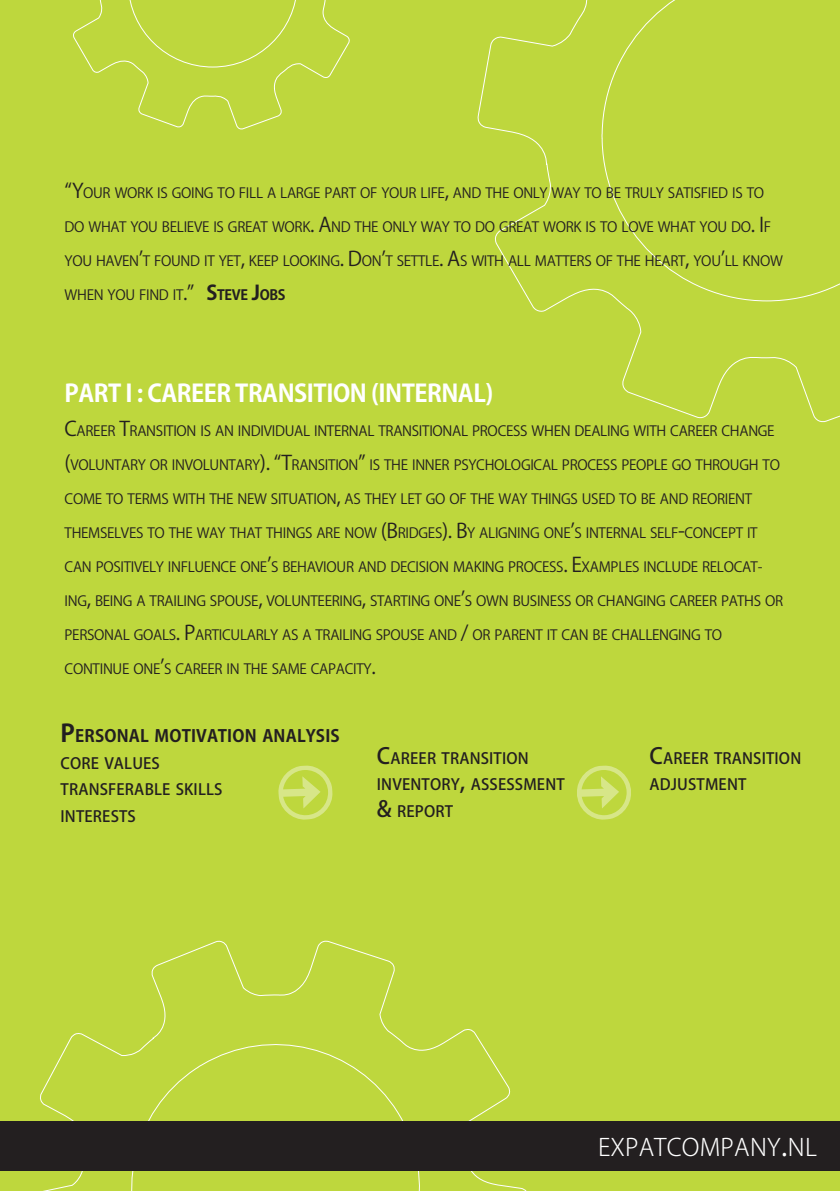
<style>
.page{position:relative;width:840px;height:1191px;background:#fff}
.page>*{position:absolute;margin:0;border:0;box-sizing:border-box;transform-origin:0 0}
.t1{font:700 24px "Koz Go Pr 6 N";letter-spacing:-.02em;color:#fff}
.t2{font:300 23.8px "Koz Go Pro";letter-spacing:.01em;color:#fff}
.t3{font:700 16.8px "Koz Go Pro";letter-spacing:.01em;color:#231f20}
.t4{font:500 15.4px/26.4px "Koz Go Pro";letter-spacing:.01em;color:#231f20}
.t5{font:14px "Koz Go Pr 6 N";letter-spacing:-.02em;color:#231f20}
.s1{font-size:20px}
.s2{font-weight:700;font-size:20px}
.s3{font-weight:700}
.s4{font-size:24px}
.s5{font-size:22px}
.s6{font-size:34px}
</style>
<div class="page">
<div style="left:0;top:0;width:839px;height:1191px;background:#bed73d"></div>
<svg style="left:22px;top:940px;width:506px;height:251px"></svg>
<div style="left:0;top:1121px;width:839px;height:49px;background:#231f20"></div>
<svg style="left:73px;top:0;width:277px;height:130px"></svg>
<svg style="left:477px;top:0;width:362px;height:423px"></svg>
<svg style="left:577px;top:765px;width:54px;height:55px"></svg>
<svg style="left:278px;top:765px;width:55px;height:55px"></svg>
<p class="t5" style="left:65px;top:185px;width:700px"><span class="s1">“Y</span>OUR WORK IS GOING TO FILL A LARGE PART OF YOUR LIFE<span class="s1">,</span> AND THE ONLY WAY TO BE TRULY SATISFIED IS TO</p>
<p class="t5" style="left:65px;top:219px;width:707px">DO WHAT YOU BELIEVE IS GREAT WORK<span class="s1">. A</span>ND THE ONLY WAY TO DO GREAT WORK IS TO LOVE WHAT YOU DO<span class="s1">. I</span>F</p>
<p class="t5" style="left:65px;top:253px;width:719px">YOU HAVEN<span class="s1">ʼ</span>T FOUND IT YET<span class="s1">,</span> KEEP LOOKING<span class="s1">. D</span>ON<span class="s1">ʼ</span>T SETTLE<span class="s1">. A</span>S WITH ALL MATTERS OF THE HEART<span class="s1">,</span> YOU<span class="s1">ʼ</span>LL KNOW</p>
<p class="t5" style="left:65px;top:287px;width:222px">WHEN YOU FIND IT<span class="s1">.”</span> <span class="s2">S</span><span class="s3">TEVE</span> <span class="s2">J</span><span class="s3">OBS</span></p>
<h1 class="t1" style="left:65px;top:380px;width:430px">PART I : CAREER TRANSITION (INTERNAL)</h1>
<p class="t5" style="left:65px;top:423px;width:711px"><span class="s1">C</span>AREER <span class="s1">T</span>RANSITION IS AN INDIVIDUAL INTERNAL TRANSITIONAL PROCESS WHEN DEALING WITH CAREER CHANGE</p>
<p class="t5" style="left:65px;top:457px;width:716px"><span class="s1">(</span>VOLUNTARY OR INVOLUNTARY<span class="s1">). “T</span>RANSITION<span class="s1">”</span> IS THE INNER PSYCHOLOGICAL PROCESS PEOPLE GO THROUGH TO</p>
<p class="t5" style="left:65px;top:491px;width:688px">COME TO TERMS WITH THE NEW SITUATION<span class="s1">,</span> AS THEY LET GO OF THE WAY THINGS USED TO BE AND REORIENT</p>
<p class="t5" style="left:65px;top:525px;width:694px">THEMSELVES TO THE WAY THAT THINGS ARE NOW <span class="s1">(B</span>RIDGES<span class="s1">). B</span>Y ALIGNING ONE<span class="s1">ʼ</span>S INTERNAL SELF<span class="s1">-</span>CONCEPT IT</p>
<p class="t5" style="left:65px;top:559px;width:699px">CAN POSITIVELY INFLUENCE ONE<span class="s1">ʼ</span>S BEHAVIOUR AND DECISION MAKING PROCESS<span class="s1">. E</span>XAMPLES INCLUDE RELOCAT-</p>
<p class="t5" style="left:65px;top:593px;width:719px">ING<span class="s1">,</span> BEING A TRAILING SPOUSE<span class="s1">,</span> VOLUNTEERING<span class="s1">,</span> STARTING ONE<span class="s1">ʼ</span>S OWN BUSINESS OR CHANGING CAREER PATHS OR</p>
<p class="t5" style="left:65px;top:627px;width:658px">PERSONAL GOALS<span class="s1">. P</span>ARTICULARLY AS A TRAILING SPOUSE AND <span class="s1">/</span> OR PARENT IT CAN BE CHALLENGING TO</p>
<p class="t5" style="left:65px;top:661px;width:312px">CONTINUE ONE<span class="s1">ʼ</span>S CAREER IN THE SAME CAPACITY<span class="s1">.</span></p>
<p class="t3" style="left:61px;top:725px;width:280px"><span class="s4">P</span>ERSONAL MOTIVATION ANALYSIS</p>
<p class="t4" style="left:61px;top:750px;width:163px">CORE VALUES<br>TRANSFERABLE SKILLS<br>INTERESTS</p>
<p class="t4" style="left:376px;top:746px;width:189px"><span class="s5">C</span>AREER TRANSITION<br>INVENTORY<span class="s5">,</span> ASSESSMENT <span class="s5">&amp;</span> REPORT</p>
<p class="t4" style="left:649px;top:746px;width:153px"><span class="s5">C</span>AREER TRANSITION<br>ADJUSTMENT</p>
<h2 class="t2" style="left:597px;top:1131px;width:220px">EXPATCOMPANY<span class="s6">.</span>NL</h2>
</div>
